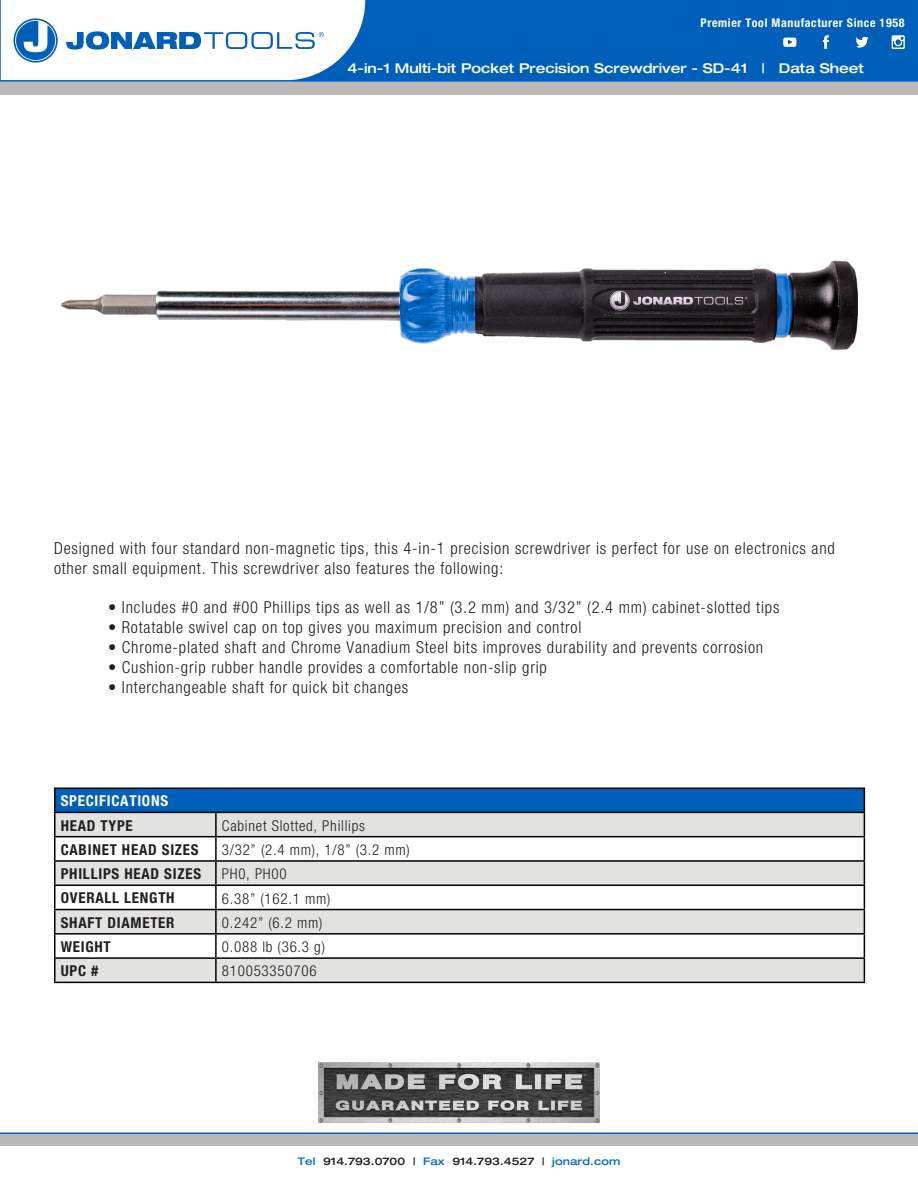
<style>
.page{position:relative;width:918px;height:1188px;background:#fff}
.page>*{position:absolute;margin:0;border:0;box-sizing:border-box;transform-origin:0 0}
.t1{font:300 condensed 16.5px/19.8px "Helvetica Neue";letter-spacing:.05em;color:#231f20}
.t2{font:300 condensed 15px "Helvetica Neue";letter-spacing:.05em;color:#231f20}
.t3{font:700 condensed 15px "Helvetica Neue";letter-spacing:.05em;color:#231f20}
.t4{font:700 condensed 15px "Helvetica Neue";letter-spacing:.05em;color:#fff}
.t5{font:500 expanded 13.5px "Helvetica Neue";color:#fff}
.t6{font:700 condensed 12px "Helvetica Neue";letter-spacing:.05em;color:#fff}
.t7{font:500 expanded 10.5px "Helvetica Neue";letter-spacing:.01em;color:#231f20}
.s1{color:#0e6eb8}
</style>
<div class="page">
<div style="left:1px;top:0;width:917px;height:81px;background:#005fb9"></div>
<div style="left:0;top:82px;width:918px;height:12px;background:#bbb8b9"></div>
<div style="left:0;top:1134px;width:918px;height:12px;background:#bbb8b9"></div>
<img style="left:319px;top:1062px;width:280px;height:60px">
<hr style="left:0;top:1132px;width:918px;height:2px;background:#005fb9">
<svg style="left:1px;top:0;width:364px;height:80px;background:#d9e7f4"></svg>
<hr style="left:0;top:80px;width:918px;height:2px;background:#005fb9">
<img style="left:783px;top:35px;width:122px;height:14px">
<div style="left:55px;top:788px;width:809px;height:24px;background:#005fb9"></div>
<svg style="left:56px;top:813px;width:808px;height:169px;fill:#e2e2e1"></svg>
<hr style="left:54px;top:788px;width:162px;height:1px;background:#000">
<hr style="left:54px;top:789px;width:2px;height:23px;background:#000">
<hr style="left:216px;top:788px;width:649px;height:1px;background:#000">
<hr style="left:54px;top:812px;width:162px;height:1px;background:#000">
<hr style="left:216px;top:812px;width:649px;height:1px;background:#000">
<hr style="left:54px;top:813px;width:2px;height:23px;background:#000">
<hr style="left:215px;top:813px;width:2px;height:23px;background:#000">
<hr style="left:54px;top:836px;width:162px;height:1px;background:#000">
<hr style="left:54px;top:837px;width:2px;height:23px;background:#000">
<hr style="left:216px;top:836px;width:649px;height:1px;background:#000">
<hr style="left:215px;top:837px;width:2px;height:23px;background:#000">
<hr style="left:54px;top:860px;width:162px;height:2px;background:#000">
<hr style="left:54px;top:862px;width:2px;height:23px;background:#000">
<hr style="left:216px;top:860px;width:649px;height:2px;background:#000">
<hr style="left:215px;top:862px;width:2px;height:23px;background:#000">
<hr style="left:54px;top:885px;width:162px;height:1px;background:#000">
<hr style="left:54px;top:886px;width:2px;height:23px;background:#000">
<hr style="left:216px;top:885px;width:649px;height:1px;background:#000">
<hr style="left:215px;top:886px;width:2px;height:23px;background:#000">
<hr style="left:54px;top:909px;width:162px;height:1px;background:#000">
<hr style="left:54px;top:910px;width:2px;height:23px;background:#000">
<hr style="left:216px;top:909px;width:649px;height:1px;background:#000">
<hr style="left:215px;top:910px;width:2px;height:23px;background:#000">
<hr style="left:54px;top:933px;width:162px;height:2px;background:#000">
<hr style="left:54px;top:935px;width:2px;height:22px;background:#000">
<hr style="left:216px;top:933px;width:649px;height:2px;background:#000">
<hr style="left:215px;top:935px;width:2px;height:22px;background:#000">
<hr style="left:54px;top:957px;width:162px;height:2px;background:#000">
<hr style="left:54px;top:959px;width:2px;height:23px;background:#000">
<hr style="left:216px;top:957px;width:649px;height:2px;background:#000">
<hr style="left:215px;top:959px;width:2px;height:23px;background:#000">
<svg style="left:864px;top:789px;width:1px;height:193px"></svg>
<hr style="left:54px;top:982px;width:162px;height:1px;background:#000">
<hr style="left:216px;top:982px;width:649px;height:1px;background:#000">
<img style="left:61px;top:260px;width:797px;height:91px">
<p class="t6" style="left:701px;top:15px;width:205px">Premier Tool Manufacturer Since 1958</p>
<p class="t5" style="left:348px;top:60px;width:518px">4-in-1 Multi-bit Pocket Precision Screwdriver - SD-41 | Data Sheet</p>
<p class="t1" style="left:54px;top:538px;width:782px">Designed with four standard non-magnetic tips, this 4-in-1 precision screwdriver is perfect for use on electronics and other small equipment. This screwdriver also features the following:</p>
<p class="t1" style="left:108px;top:598px;width:673px">• Includes #0 and #00 Phillips tips as well as 1/8” (3.2 mm) and 3/32” (2.4 mm) cabinet-slotted tips</p>
<p class="t1" style="left:108px;top:617px;width:475px">• Rotatable swivel cap on top gives you maximum precision and control</p>
<p class="t1" style="left:108px;top:637px;width:657px">• Chrome-plated shaft and Chrome Vanadium Steel bits improves durability and prevents corrosion</p>
<p class="t1" style="left:108px;top:657px;width:440px">• Cushion-grip rubber handle provides a comfortable non-slip grip</p>
<p class="t1" style="left:108px;top:677px;width:302px">• Interchangeable shaft for quick bit changes</p>
<p class="t4" style="left:61px;top:792px;width:109px">SPECIFICATIONS</p>
<p class="t3" style="left:61px;top:816px;width:74px">HEAD TYPE</p>
<p class="t2" style="left:222px;top:817px;width:145px">Cabinet Slotted, Phillips</p>
<p class="t3" style="left:61px;top:840px;width:139px">CABINET HEAD SIZES</p>
<p class="t2" style="left:222px;top:841px;width:189px">3/32” (2.4 mm), 1/8” (3.2 mm)</p>
<p class="t3" style="left:61px;top:865px;width:142px">PHILLIPS HEAD SIZES</p>
<p class="t2" style="left:222px;top:865px;width:66px">PH0, PH00</p>
<p class="t3" style="left:61px;top:889px;width:115px">OVERALL LENGTH</p>
<p class="t2" style="left:222px;top:890px;width:110px">6.38” (162.1 mm)</p>
<p class="t3" style="left:61px;top:913px;width:115px">SHAFT DIAMETER</p>
<p class="t2" style="left:222px;top:914px;width:102px">0.242” (6.2 mm)</p>
<p class="t3" style="left:61px;top:938px;width:52px">WEIGHT</p>
<p class="t2" style="left:222px;top:938px;width:105px">0.088 lb (36.3 g)</p>
<p class="t3" style="left:61px;top:962px;width:39px">UPC #</p>
<p class="t2" style="left:222px;top:962px;width:96px">810053350706</p>
<p class="t7" style="left:298px;top:1155px;width:324px"><span class="s1">Tel</span> 914.793.0700 | <span class="s1">Fax</span> 914.793.4527 | <span class="s1">jonard.com</span></p>
</div>
